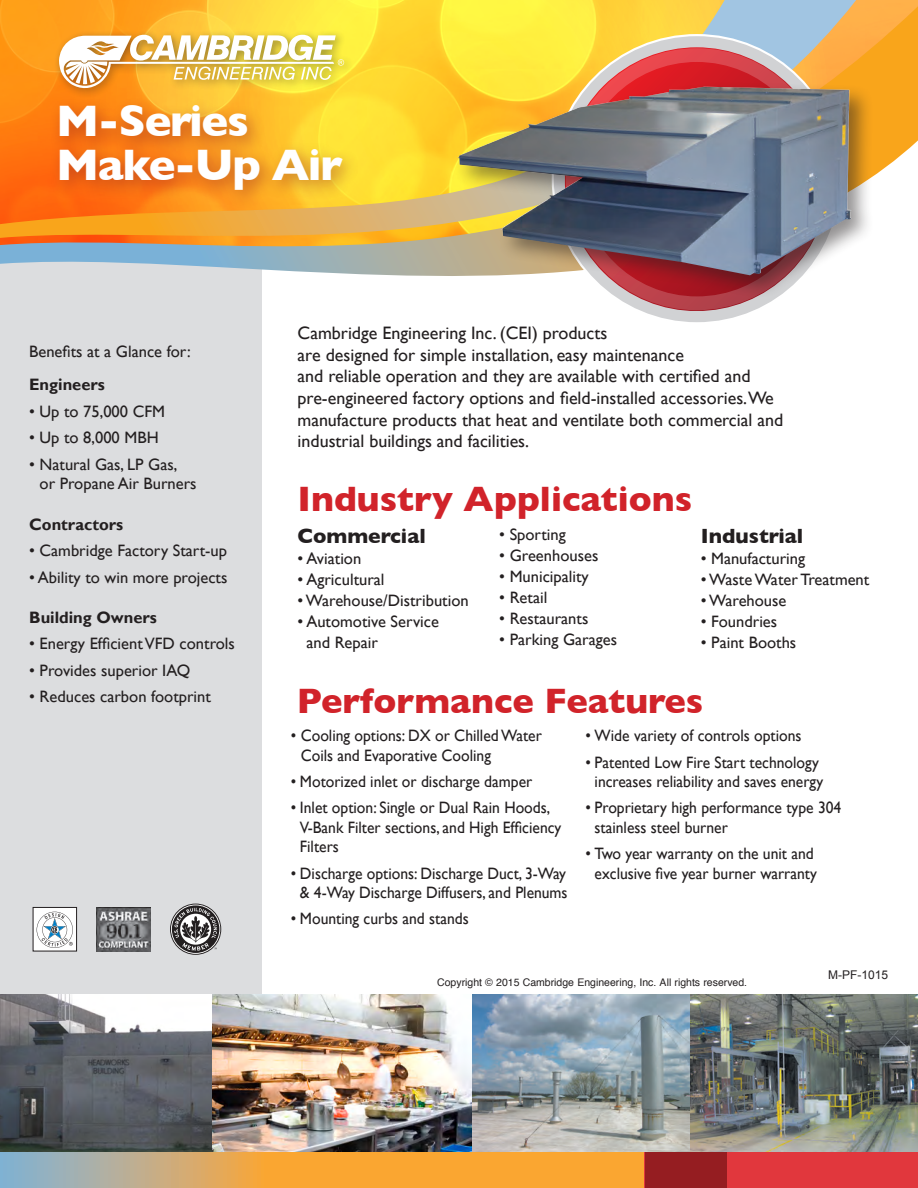
<style>
.page{position:relative;width:918px;height:1188px;background:#fff}
.page>*{position:absolute;margin:0;border:0;box-sizing:border-box;transform-origin:0 0}
.t1{font:700 45px/43.5px "Gill Sans";letter-spacing:-.03em;color:#fff}
.t2{font:700 36px "Gill Sans";color:#d1232a}
.t3{font:700 21px "Gill Sans";color:#231f20}
.t4{font:18px/21.6px "Gill Sans";color:#231f20}
.t5{font:16.5px/19.5px "Gill Sans";color:#231f20;scale:.94 1}
.t6{font:16.5px/21px "Gill Sans";color:#231f20}
.t7{font:16.5px/19.8px "Gill Sans";color:#231f20}
.t8{font:700 16.5px "Gill Sans";color:#231f20}
.t9{font:12px "Arial";color:#231f20}
.t10{font:10.5px "Helvetica";color:#231f20}
</style>
<div class="page">
<div style="left:0;top:149px;width:262px;height:845px;background:#dcdddf"></div>
<svg style="left:0;top:0;width:856px;height:6px;background:#f0ce50"></svg>
<svg style="left:0;top:6px;width:918px;height:270px;background:#eabf59"></svg>
<div style="left:50px;top:96px;width:311px;height:114px;background:#951d21;opacity:.5"></div>
<svg style="left:552px;top:47px;width:289px;height:275px"></svg>
<svg style="left:566px;top:48px;width:262px;height:262px;background:#e0937c"></svg>
<div style="left:454px;top:81px;width:421px;height:218px;background:#231f20;opacity:.49"></div>
<img style="left:458px;top:87px;width:393px;height:188px">
<img style="left:0;top:994px;width:213px;height:159px">
<img style="left:213px;top:994px;width:477px;height:159px">
<img style="left:690px;top:994px;width:228px;height:159px">
<div style="left:54px;top:30px;width:300px;height:69px;background:#231f20;opacity:.46"></div>
<img style="left:59px;top:35px;width:285px;height:53px">
<svg style="left:0;top:1153px;width:645px;height:35px;background:#e0a957"></svg>
<div style="left:645px;top:1153px;width:273px;height:35px;background:#e1373d"></div>
<div style="left:645px;top:1153px;width:82px;height:35px;background:#951d21"></div>
<svg style="left:170px;top:904px;width:51px;height:51px"></svg>
<div style="left:33px;top:907px;width:44px;height:44px;background:#fff"></div>
<svg style="left:37px;top:912px;width:36px;height:36px"></svg>
<div style="left:33px;top:907px;width:44px;height:44px;border:1px solid #231f20"></div>
<img style="left:96px;top:908px;width:54px;height:44px">
<p class="t1" style="left:56px;top:98px;width:288px">M-Series<br>Make-Up Air</p>
<p class="t7" style="left:29px;top:342px;width:163px">Benefits at a Glance for:</p>
<p class="t8" style="left:29px;top:375px;width:77px">Engineers</p>
<p class="t7" style="left:29px;top:401px;width:137px">• Up to 75,000 CFM</p>
<p class="t7" style="left:29px;top:428px;width:131px">• Up to 8,000 MBH</p>
<p class="t7" style="left:40px;top:455px;width:159px;text-indent:-10px">• Natural Gas, LP Gas, or Propane Air Burners</p>
<p class="t8" style="left:29px;top:514px;width:96px">Contractors</p>
<p class="t7" style="left:29px;top:541px;width:199px">• Cambridge Factory Start-up</p>
<p class="t7" style="left:29px;top:567px;width:200px">• Ability to win more projects</p>
<p class="t8" style="left:29px;top:607px;width:129px">Building Owners</p>
<p class="t7" style="left:29px;top:634px;width:207px">• Energy Efficient VFD controls</p>
<p class="t7" style="left:29px;top:661px;width:163px">• Provides superior IAQ</p>
<p class="t7" style="left:29px;top:687px;width:183px">• Reduces carbon footprint</p>
<p class="t4" style="left:298px;top:323px;width:487px">Cambridge Engineering Inc. (CEI) products<br>are designed for simple installation, easy maintenance<br>and reliable operation and they are available with certified and pre-engineered factory options and field-installed accessories.We manufacture products that heat and ventilate both commercial and industrial buildings and facilities.</p>
<p class="t2" style="left:298px;top:470px;width:396px">Industry Applications</p>
<p class="t3" style="left:298px;top:520px;width:130px">Commercial</p>
<p class="t6" style="left:298px;top:548px;width:65px">• Aviation</p>
<p class="t6" style="left:298px;top:569px;width:89px">• Agricultural</p>
<p class="t6" style="left:298px;top:590px;width:173px">• Warehouse/Distribution</p>
<p class="t6" style="left:306px;top:611px;width:134px;text-indent:-9px">• Automotive Service and Repair</p>
<p class="t6" style="left:499px;top:524px;width:68px">• Sporting</p>
<p class="t6" style="left:499px;top:545px;width:101px">• Greenhouses</p>
<p class="t6" style="left:499px;top:566px;width:91px">• Municipality</p>
<p class="t6" style="left:499px;top:587px;width:50px">• Retail</p>
<p class="t6" style="left:499px;top:608px;width:91px">• Restaurants</p>
<p class="t6" style="left:499px;top:629px;width:119px">• Parking Garages</p>
<p class="t3" style="left:701px;top:520px;width:104px">Industrial</p>
<p class="t6" style="left:701px;top:548px;width:106px">• Manufacturing</p>
<p class="t6" style="left:701px;top:569px;width:170px">• Waste Water Treatment</p>
<p class="t6" style="left:701px;top:590px;width:87px">• Warehouse</p>
<p class="t6" style="left:701px;top:611px;width:78px">• Foundries</p>
<p class="t6" style="left:701px;top:632px;width:97px">• Paint Booths</p>
<p class="t2" style="left:297px;top:672px;width:408px">Performance Features</p>
<p class="t5" style="left:301px;top:726px;width:258px;text-indent:-10px">• Cooling options: DX or Chilled Water<br>Coils and Evaporative Cooling</p>
<p class="t5" style="left:291px;top:772px;width:258px">• Motorized inlet or discharge damper</p>
<p class="t5" style="left:300px;top:798px;width:280px;text-indent:-9px">• Inlet option: Single or Dual Rain Hoods,<br>V-Bank Filter sections, and High Efficiency<br>Filters</p>
<p class="t5" style="left:291px;top:863px;width:296px;text-align:center">• Discharge options: Discharge Duct, 3-Way &amp; 4-Way Discharge Diffusers, and Plenums</p>
<p class="t5" style="left:291px;top:909px;width:191px">• Mounting curbs and stands</p>
<p class="t5" style="left:586px;top:726px;width:231px">• Wide variety of controls options</p>
<p class="t5" style="left:586px;top:752px;width:255px;text-align:center">• Patented Low Fire Start technology increases reliability and saves energy</p>
<p class="t5" style="left:595px;top:798px;width:264px;text-indent:-9px">• Proprietary high performance type 304 stainless steel burner</p>
<p class="t5" style="left:586px;top:844px;width:248px;text-align:center">• Two year warranty on the unit and exclusive five year burner warranty</p>
<p class="t10" style="left:437px;top:974px;width:312px">Copyright © 2015 Cambridge Engineering, Inc. All rights reserved.</p>
<p class="t9" style="left:828px;top:967px;width:62px">M-PF-1015</p>
</div>
